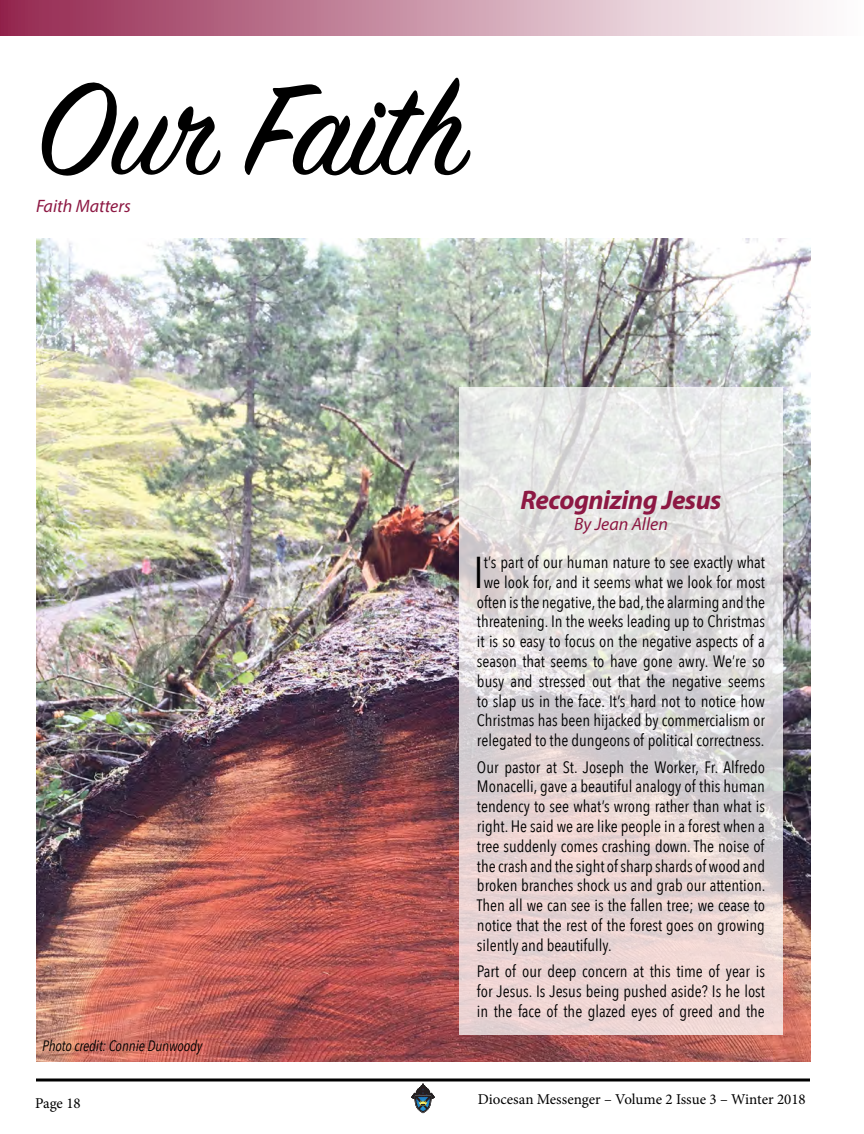
<style>
.page{position:relative;width:864px;height:1134px;background:#fff}
.page>*{position:absolute;margin:0;border:0;box-sizing:border-box;transform-origin:0 0}
.t1{font:144px "Sign Painter House Script";color:#000}
.t2{font:44.4px "Avenir Next Condensed";color:#000}
.t3{font:italic 700 27px "Myriad Pro";letter-spacing:-.02em;color:#8d1843}
.t4{font:italic 18px "Myriad Pro";color:#8d1843}
.t5{font:16.5px/19.8px "Avenir Next Condensed";color:#000;text-align:justify}
.t6{font:15px "Minion Pro";color:#000}
.t7{font:italic 15px "Avenir Next Condensed";letter-spacing:-.01em;color:#000}
</style>
<div class="page">
<svg style="left:36px;top:1078px;width:774px;height:4px;background:#3f3f3f"></svg>
<svg style="left:411px;top:1084px;width:24px;height:29px"></svg>
<img style="left:36px;top:238px;width:775px;height:824px">
<svg style="left:459px;top:387px;width:324px;height:648px;background:#e4dbdb"></svg>
<div style="left:0;top:0;width:864px;height:36px;background:linear-gradient(to right,#952950,#fff)"></div>
<h1 class="t1" style="left:36px;top:42px;width:431px">Our Faith</h1>
<p class="t4" style="left:36px;top:195px;width:96px">Faith Matters</p>
<h3 class="t3" style="left:521px;top:482px;width:202px">Recognizing Jesus</h3>
<p class="t4" style="left:574px;top:513px;width:95px">By Jean Allen</p>
<p class="t7" style="left:42px;top:1037px;width:162px">Photo credit: Connie Dunwoody</p>
<p class="t5" style="left:477px;top:551px;width:290px;text-align:center">t’s part of our human nature to see exactly what we look for, and it seems what we look for most often is the negative, the bad, the alarming and the threatening. In the weeks leading up to Christmas it is so easy to focus on the negative aspects of a season that seems to have gone awry. We’re so busy and stressed out that the negative seems to slap us in the face. It’s hard not to notice how Christmas has been hijacked by commercialism or relegated to the dungeons of political correctness.</p>
<p class="t5" style="left:477px;top:756px;width:290px">Our pastor at St. Joseph the Worker, Fr. Alfredo Monacelli, gave a beautiful analogy of this human tendency to see what’s wrong rather than what is right. He said we are like people in a forest when a tree suddenly comes crashing down. The noise of the crash and the sight of sharp shards of wood and broken branches shock us and grab our attention.<br>Then all we can see is the fallen tree; we cease to notice that the rest of the forest goes on growing silently and beautifully.</p>
<p class="t5" style="left:477px;top:961px;width:290px">Part of our deep concern at this time of year is for Jesus. Is Jesus being pushed aside? Is he lost in the face of the glazed eyes of greed and the</p>
<h2 class="t2" style="left:473px;top:534px;width:12px">I</h2>
<p class="t6" style="left:35px;top:1093px;width:47px">Page 18</p>
<p class="t6" style="left:478px;top:1089px;width:330px">Diocesan Messenger – Volume 2 Issue 3 – Winter 2018</p>
</div>
